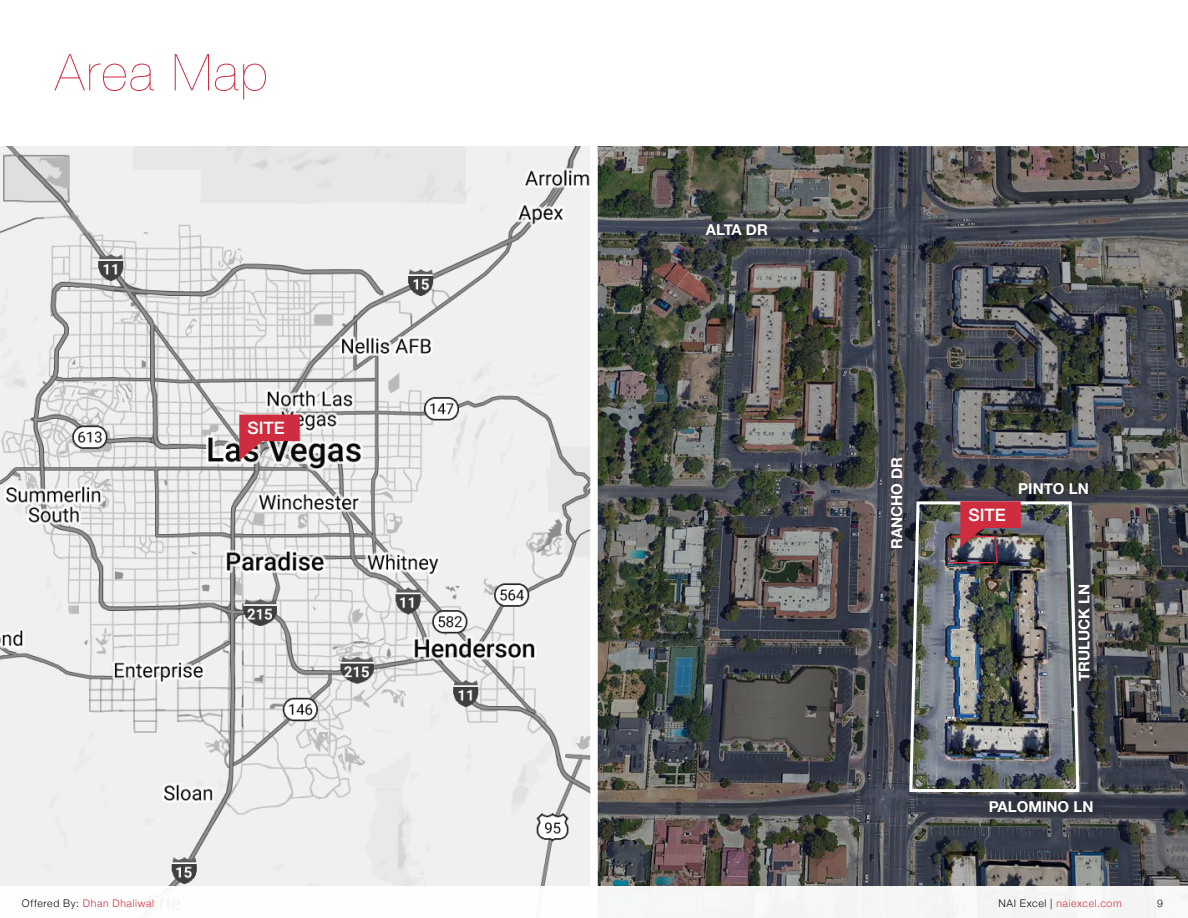
<style>
.page{position:relative;width:1188px;height:918px;background:#fff}
.page>*{position:absolute;margin:0;border:0;box-sizing:border-box;transform-origin:0 0}
.Heading{font:200 51px "Helvetica Neue LT Std";letter-spacing:.04em;color:#d02c40}
.t1{font:500 17.1px "Helvetica Neue";color:#fff}
.t2{font:700 15px "Helvetica Neue";color:#fff}
.Phone_Number{font:300 10.5px "Helvetica Neue";letter-spacing:.06em;color:#d02c40}
.Page_Number{font:300 10.5px "Helvetica Neue";letter-spacing:.06em;color:#d02c40}
.Phone_Number-2{font:300 10.5px "Helvetica Neue";color:#110a0c}
.s1{color:#110a0c}
</style>
<div class="page">
<img style="left:598px;top:146px;width:590px;height:740px">
<img style="left:0;top:146px;width:590px;height:740px">
<svg style="left:239px;top:415px;width:61px;height:45px;background:#ba4e5b"></svg>
<div style="left:700px;top:218px;width:76px;height:27px;background:#231f20;opacity:.75"></div>
<div style="left:1012px;top:477px;width:85px;height:27px;background:#231f20;opacity:.75"></div>
<div style="left:1072px;top:578px;width:27px;height:112px;background:#231f20;opacity:.75"></div>
<div style="left:983px;top:794px;width:119px;height:27px;background:#231f20;opacity:.75"></div>
<div style="left:885px;top:451px;width:27px;height:107px;background:#231f20;opacity:.75"></div>
<img style="left:908px;top:500px;width:173px;height:294px">
<img style="left:948px;top:501px;width:73px;height:63px">
<p class="Heading" style="left:55px;top:43px;width:214px">Area Map</p>
<p class="t1" style="left:247px;top:414px;width:39px">SITE</p>
<p class="t2" style="left:706px;top:218px;width:63px">ALTA DR</p>
<p class="t2" style="left:885px;top:549px;width:94px;rotate:-90deg">RANCHO DR</p>
<p class="t1" style="left:968px;top:501px;width:39px">SITE</p>
<p class="t2" style="left:1018px;top:477px;width:72px">PINTO LN</p>
<p class="t2" style="left:1072px;top:681px;width:99px;rotate:-90deg">TRULUCK LN</p>
<p class="t2" style="left:989px;top:795px;width:106px">PALOMINO LN</p>
<p class="Phone_Number" style="left:22px;top:895px;width:134px"><span class="s1">Offered By:</span> Dhan Dhaliwal</p>
<p class="Page_Number" style="left:998px;top:895px;width:125px"><span class="s1">NAI Excel |</span> naiexcel.com</p>
<p class="Phone_Number-2" style="left:1157px;top:895px;width:7px">9</p>
</div>
